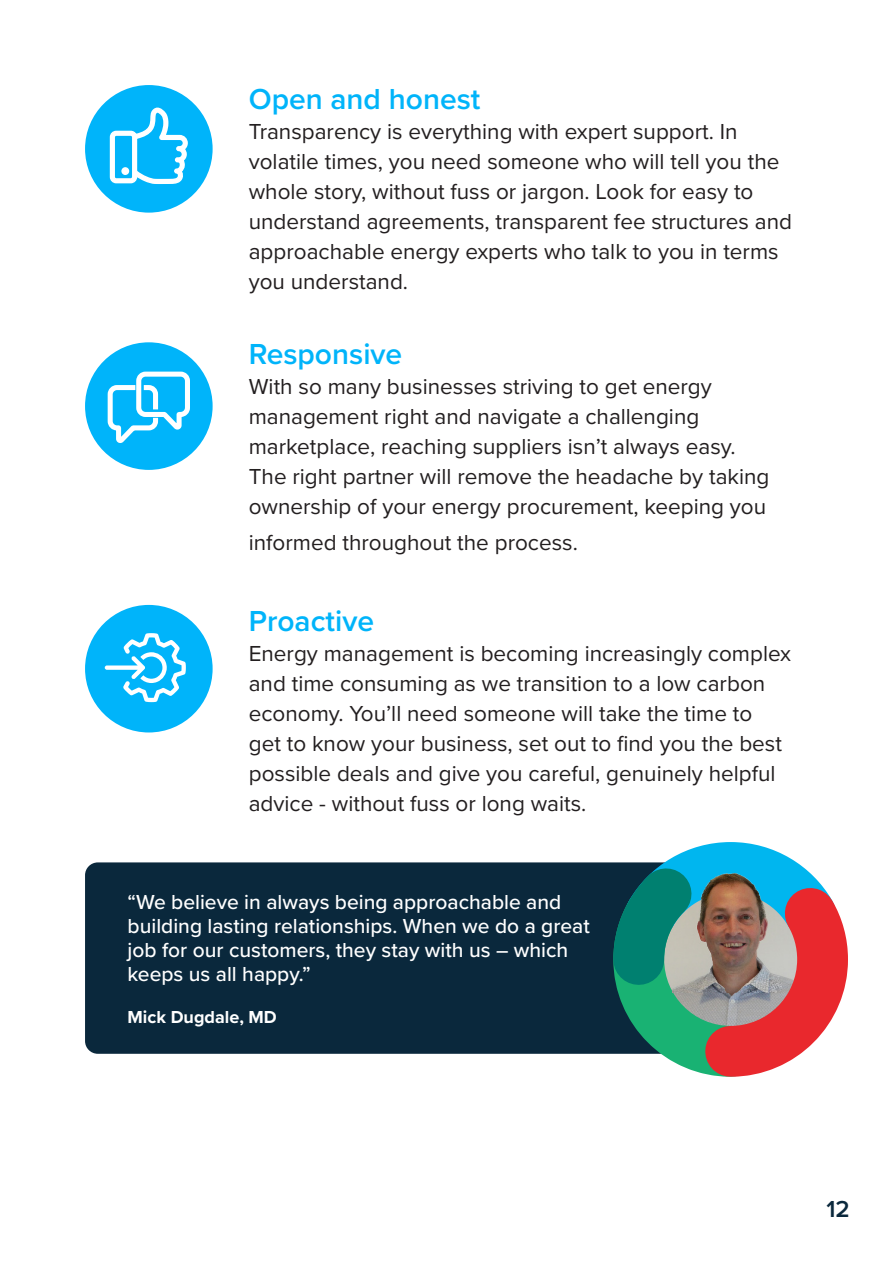
<style>
.page{position:relative;width:893px;height:1263px;background:#fff}
.page>*{position:absolute;margin:0;border:0;box-sizing:border-box;transform-origin:0 0}
.Quotes_Green{font:600 30px "Proxima Nova";color:#00b4fa}
.Body_copy{font:600 30px "Proxima Nova";color:#00b4fa}
.t1{font:600 24px "Proxima Nova";color:#0a283c}
.Body_copy-2{font:22.5px/30px "Proxima Nova";color:#231f20}
.Quotes_Green-2{font:22.5px/30px "Proxima Nova";color:#231f20}
.Content_Heading{font:500 21px/24px "Proxima Nova";color:#fff}
.Content_Heading-2{font:700 18px "Proxima Nova";color:#fff}
</style>
<div class="page">
<div style="left:85px;top:862px;width:693px;height:192px;background:#0a283c;border-radius:13px"></div>
<svg style="left:588px;top:1010px;width:92px;height:56px"></svg>
<svg style="left:680px;top:844px;width:168px;height:233px"></svg>
<svg style="left:588px;top:842px;width:150px;height:168px"></svg>
<div style="left:85px;top:605px;width:128px;height:127px;background:#00b4fa;border-radius:50%"></div>
<svg style="left:105px;top:633px;width:81px;height:69px"></svg>
<div style="left:85px;top:342px;width:128px;height:128px;background:#00b4fa;border-radius:50%"></div>
<svg style="left:107px;top:371px;width:83px;height:72px"></svg>
<div style="left:85px;top:85px;width:128px;height:128px;background:#00b4fa;border-radius:50%"></div>
<svg style="left:109px;top:107px;width:80px;height:106px"></svg>
<img style="left:672px;top:862px;width:110px;height:130px">
<p class="Quotes_Green" style="left:249px;top:76px;width:233px">Open and honest</p>
<p class="Quotes_Green-2" style="left:249px;top:115px;width:545px">Transparency is everything with expert support. In volatile times, you need someone who will tell you the whole story, without fuss or jargon. Look for easy to understand agreements, transparent fee structures and approachable energy experts who talk to you in terms you understand.</p>
<p class="Quotes_Green" style="left:249px;top:331px;width:155px">Responsive</p>
<p class="Body_copy-2" style="left:249px;top:370px;width:522px">With so many businesses striving to get energy management right and navigate a challenging marketplace, reaching suppliers isn’t always easy.<br>The right partner will remove the headache by taking ownership of your energy procurement, keeping you</p>
<p class="Body_copy-2" style="left:249px;top:526px;width:331px">informed throughout the process.</p>
<p class="Body_copy" style="left:249px;top:598px;width:127px">Proactive</p>
<p class="Body_copy-2" style="left:249px;top:637px;width:544px">Energy management is becoming increasingly complex and time consuming as we transition to a low carbon economy. You’ll need someone will take the time to<br>get to know your business, set out to find you the best possible deals and give you careful, genuinely helpful advice - without fuss or long waits.</p>
<p class="Content_Heading" style="left:128px;top:890px;width:464px">“We believe in always being approachable and building lasting relationships. When we do a great job for our customers, they stay with us – which keeps us all happy.”</p>
<p class="Content_Heading-2" style="left:128px;top:1004px;width:151px">Mick Dugdale, MD</p>
<p class="t1" style="left:826px;top:1191px;width:25px">12</p>
</div>
